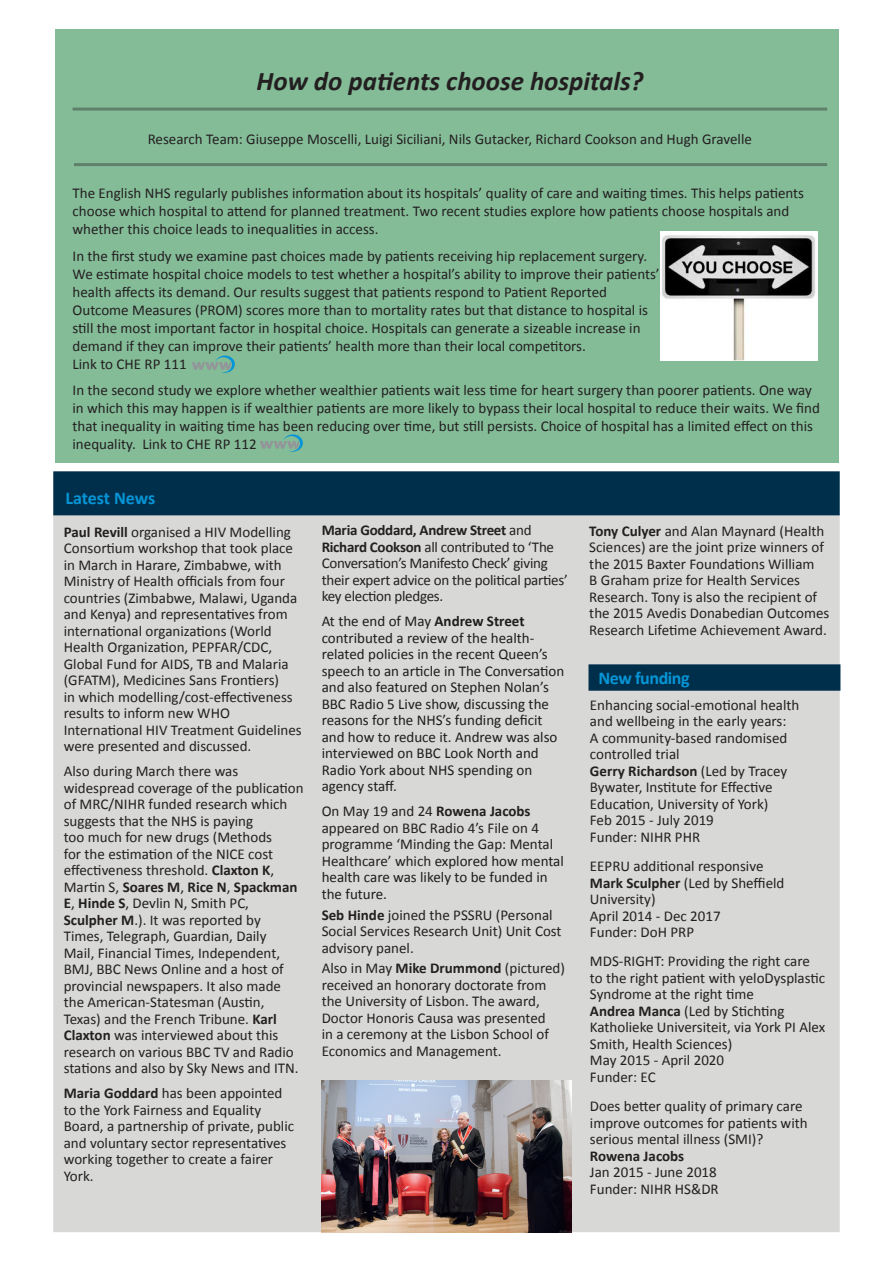
<style>
.page{position:relative;width:893px;height:1263px;background:#fff}
.page>*{position:absolute;margin:0;border:0;box-sizing:border-box;transform-origin:0 0}
.t1{font:italic 700 27px "Calibri";color:#231f20}
.t2{font:700 18px "Calibri";letter-spacing:-.02em;color:#0695d6}
.pubs{font:15px/16.5px "Calibri";color:#231f20}
.t3{font:15px/16.5px "Calibri";color:#1d1d1d}
.pubs-2{font:15px/16.5px "Calibri";letter-spacing:-.02em;color:#231f20}
.s1{font-weight:700}
.s2{color:#1d1d1d}
</style>
<div class="page">
<div style="left:53px;top:514px;width:787px;height:718px;background:#d8d8d6;border:2px solid #d8d8d6"></div>
<div style="left:56px;top:30px;width:783px;height:433px;background:#84bc98"></div>
<div style="left:589px;top:665px;width:251px;height:25px;background:#002f4c"></div>
<div style="left:588px;top:664px;width:252px;height:27px;border:2px solid #002f4c"></div>
<hr style="left:74px;top:163px;width:753px;height:3px;background:#231f20">
<hr style="left:73px;top:108px;width:754px;height:3px;background:#231f20">
<div style="left:54px;top:472px;width:785px;height:43px;background:#002f4c"></div>
<div style="left:53px;top:471px;width:787px;height:44px;border:2px solid #002f4c"></div>
<svg style="left:192px;top:355px;width:43px;height:18px"></svg>
<svg style="left:260px;top:434px;width:43px;height:18px"></svg>
<img style="left:660px;top:232px;width:157px;height:128px">
<img style="left:322px;top:1080px;width:249px;height:152px">
<p class="t1" style="left:257px;top:64px;width:388px">How do patients choose hospitals?</p>
<p class="pubs" style="left:148px;top:131px;width:606px">Research Team: Giuseppe Moscelli, Luigi Siciliani, Nils Gutacker, Richard Cookson and Hugh Gravelle</p>
<p class="pubs" style="left:73px;top:184px;width:733px;line-height:18px">The English NHS regularly publishes information about its hospitals’ quality of care and waiting times. This helps patients choose which hospital to attend for planned treatment. Two recent studies explore how patients choose hospitals and whether this choice leads to inequalities in access.</p>
<p class="pubs" style="left:73px;top:247px;width:589px;line-height:18px">In the first study we examine past choices made by patients receiving hip replacement surgery.<br>We estimate hospital choice models to test whether a hospital’s ability to improve their patients’ health affects its demand. Our results suggest that patients respond to Patient Reported Outcome Measures (PROM) scores more than to mortality rates but that distance to hospital is still the most important factor in hospital choice. Hospitals can generate a sizeable increase in demand if they can improve their patients’ health more than their local competitors.<br>Link to CHE RP 111</p>
<p class="pubs" style="left:73px;top:381px;width:749px;line-height:18px">In the second study we explore whether wealthier patients wait less time for heart surgery than poorer patients. One way in which this may happen is if wealthier patients are more likely to bypass their local hospital to reduce their waits. We find that inequality in waiting time has been reducing over time, but still persists. Choice of hospital has a limited effect on this inequality. Link to CHE RP 112</p>
<p class="t2" style="left:65px;top:487px;width:91px">Latest News</p>
<p class="pubs" style="left:64px;top:524px;width:239px"><span class="s1">Paul Revill</span> organised a HIV Modelling Consortium workshop that took place in March in Harare, Zimbabwe, with Ministry of Health officials from four countries (Zimbabwe, Malawi, Uganda and Kenya) and representatives from international organizations (World Health Organization, PEPFAR/CDC, Global Fund for AIDS, TB and Malaria (GFATM), Medicines Sans Frontiers)<br>in which modelling/cost-effectiveness results to inform new WHO International HIV Treatment Guidelines were presented and discussed.</p>
<p class="pubs" style="left:64px;top:763px;width:241px">Also during March there was widespread coverage of the publication of MRC/NIHR funded research which suggests that the NHS is paying<br>too much for new drugs (Methods<br>for the estimation of the NICE cost effectiveness threshold. <span class="s1">Claxton K</span>, Martin S, <span class="s1">Soares M</span>, <span class="s1">Rice N</span>, <span class="s1">Spackman E</span>, <span class="s1">Hinde S</span>, Devlin N, Smith PC, <span class="s1">Sculpher M</span>.). It was reported by Times, Telegraph, Guardian, Daily<br>Mail, Financial Times, Independent, BMJ, BBC News Online and a host of provincial newspapers. It also made the American-Statesman (Austin, Texas) and the French Tribune. <span class="s1">Karl Claxton</span> was interviewed about this research on various BBC TV and Radio stations and also by Sky News and ITN.</p>
<p class="pubs" style="left:64px;top:1085px;width:232px"><span class="s1">Maria Goddard</span> has been appointed to the York Fairness and Equality<br>Board, a partnership of private, public and voluntary sector representatives working together to create a fairer<br>York.</p>
<p class="pubs-2" style="left:322px;top:522px;width:248px"><span class="s1">Maria Goddard, Andrew Street</span> and <span class="s1">Richard Cookson</span> all contributed to ‘The Conversation’s Manifesto Check’ giving their expert advice on the political parties’ key election pledges.</p>
<p class="t3" style="left:322px;top:613px;width:244px">At the end of May <span class="s1">Andrew Street </span>contributed a review of the health&shy;related policies in the recent Queen’s speech to an article in The Conversation and also featured on Stephen Nolan’s BBC Radio 5 Live show, discussing the reasons for the NHS’s funding deficit and how to reduce it. Andrew was also interviewed on BBC Look North and Radio York about NHS spending on agency staff.</p>
<p class="pubs" style="left:322px;top:803px;width:244px">On May 19 and 24 <span class="s1">Rowena Jacobs </span>appeared on BBC Radio 4’s File on 4 programme ‘Minding the Gap: Mental<br>Healthcare’ which <span class="s2">explored how mental health care was likely to be funded in the future.</span></p>
<p class="pubs" style="left:322px;top:906px;width:241px"><span class="s1">Seb Hinde</span> joined the PSSRU (Personal<br>Social Services Research Unit) Unit Cost advisory panel.</p>
<p class="pubs" style="left:322px;top:960px;width:245px">Also in May <span class="s1">Mike Drummond</span> (pictured) received an honorary doctorate from the University of Lisbon. The award, Doctor Honoris Causa was presented<br>in a ceremony at the Lisbon School of Economics and Management.</p>
<p class="pubs" style="left:589px;top:522px;width:242px"><span class="s1">Tony Culyer</span> and Alan Maynard (Health Sciences) are the joint prize winners of the 2015 Baxter Foundations William<br>B Graham prize for Health Services Research. Tony is also the recipient of the 2015 Avedis Donabedian Outcomes Research Lifetime Achievement Award.</p>
<p class="t2" style="left:598px;top:667px;width:93px">New funding</p>
<p class="pubs" style="left:590px;top:696px;width:211px">Enhancing social-emotional health and wellbeing in the early years:<br>A community-based randomised controlled trial<br><span class="s1">Gerry Richardson</span> (Led by Tracey<br>Bywater, Institute for Effective<br>Education, University of York)<br>Feb 2015 - July 2019<br>Funder: NIHR PHR</p>
<p class="pubs" style="left:590px;top:858px;width:196px">EEPRU additional responsive<br><span class="s1">Mark Sculpher</span> (Led by Sheffield<br>University)<br>April 2014 - Dec 2017<br>Funder: DoH PRP</p>
<p class="pubs" style="left:590px;top:953px;width:237px">MDS-RIGHT: Providing the right care to the right patient with yeloDysplastic<br>Syndrome at the right time<br><span class="s1">Andrea Manca</span> (Led by Stichting<br>Katholieke Universiteit, via York PI Alex<br>Smith, Health Sciences)<br>May 2015 - April 2020<br>Funder: EC</p>
<p class="pubs" style="left:590px;top:1098px;width:219px">Does better quality of primary care improve outcomes for patients with serious mental illness (SMI)?<br><span class="s1">Rowena Jacobs<br></span>Jan 2015 - June 2018<br>Funder: NIHR HS&amp;DR</p>
</div>
